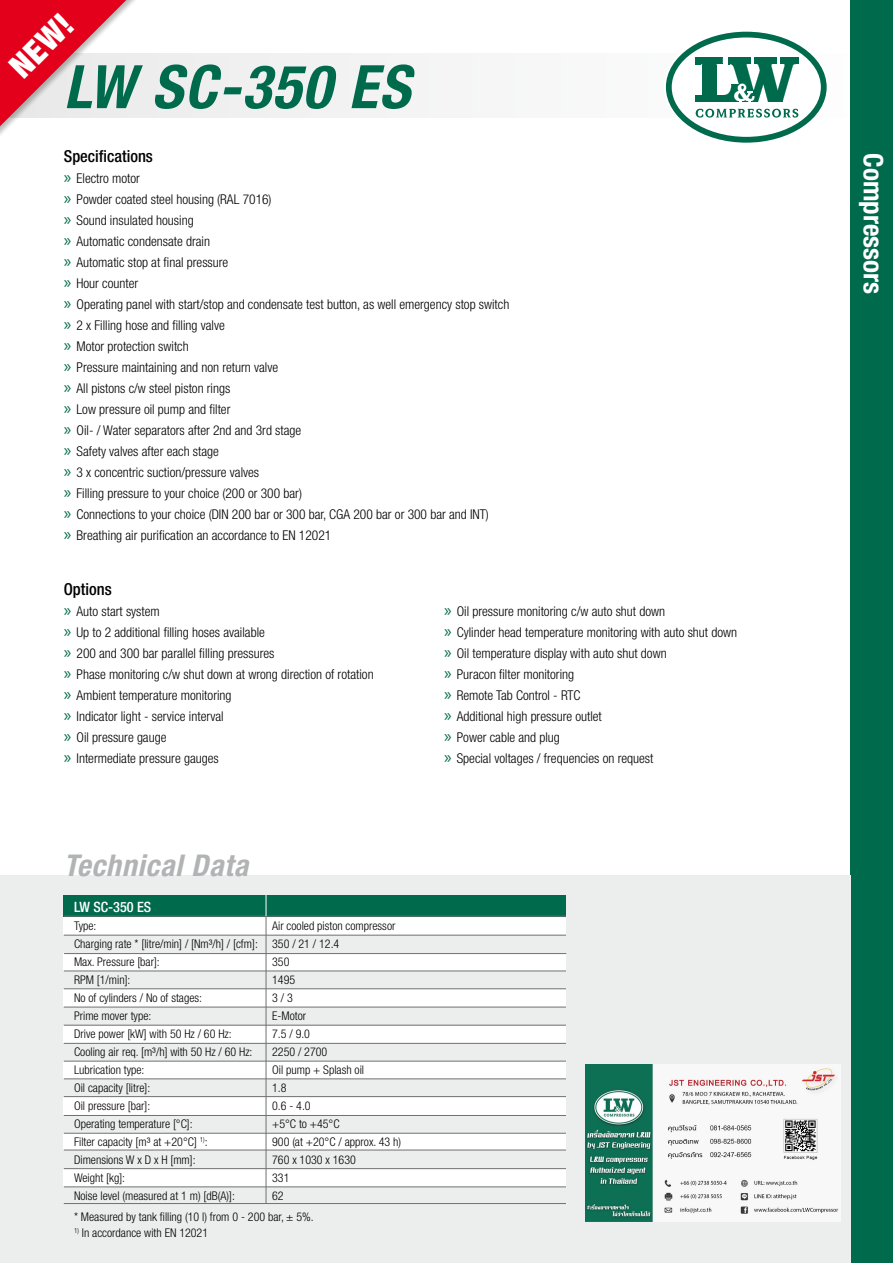
<style>
.page{position:relative;width:893px;height:1263px;background:#fff}
.page>*{position:absolute;margin:0;border:0;box-sizing:border-box;transform-origin:0 0}
.t1{font:italic 700 condensed 60px "Helvetica Neue";letter-spacing:.025em;color:#006a4d}
.t2{font:900 condensed 33px "Helvetica Neue";color:#fff}
.t3{font:italic 700 condensed 30px "Helvetica Neue";letter-spacing:.025em;color:#b1b3b4}
.t4{font:700 condensed 27px "Helvetica Neue";color:#fff}
.t5{font:500 condensed 16.5px "Helvetica Neue";color:#000}
.t6{font:500 condensed 14.25px "Helvetica Neue";color:#fff}
.t7{font:300 condensed 13.5px/21px "Helvetica Neue";color:#000}
.t8{font:300 condensed 12px/18px "Helvetica Neue";color:#000}
.s1{font-family:"Myriad Pro";font-weight:400;font-stretch:normal;font-size:18px;color:#006a4d}
</style>
<div class="page">
<div style="left:0;top:54px;width:893px;height:64px;background:#f4f4f5"></div>
<svg style="left:664px;top:30px;width:164px;height:114px"></svg>
<svg style="left:669px;top:35px;width:155px;height:105px;fill:#fff"></svg>
<div style="left:666px;top:32px;width:161px;height:111px;border:6px solid #006a4d;border-radius:50%"></div>
<svg style="left:695px;top:58px;width:104px;height:45px"></svg>
<svg style="left:696px;top:109px;width:102px;height:9px"></svg>
<div style="left:0;top:0;width:152px;height:227px;background:#000;opacity:.27"></div>
<svg style="left:0;top:0;width:146px;height:221px"></svg>
<div style="left:850px;top:0;width:43px;height:1263px;background:#006a4d"></div>
<div style="left:0;top:876px;width:850px;height:387px;background:#eceded"></div>
<div style="left:64px;top:916px;width:502px;height:278px;background:#fff"></div>
<div style="left:64px;top:1187px;width:502px;height:18px;background:#eceded"></div>
<div style="left:64px;top:1150px;width:502px;height:19px;background:#eceded"></div>
<div style="left:64px;top:1115px;width:502px;height:18px;background:#eceded"></div>
<div style="left:64px;top:1079px;width:502px;height:18px;background:#eceded"></div>
<div style="left:64px;top:1043px;width:502px;height:18px;background:#eceded"></div>
<div style="left:64px;top:1007px;width:502px;height:18px;background:#eceded"></div>
<div style="left:64px;top:971px;width:502px;height:18px;background:#eceded"></div>
<hr style="left:64px;top:971px;width:502px;height:1px;background:#707172">
<hr style="left:64px;top:988px;width:502px;height:1px;background:#707172">
<hr style="left:64px;top:1007px;width:502px;height:1px;background:#707172">
<hr style="left:64px;top:1025px;width:502px;height:1px;background:#707172">
<hr style="left:64px;top:1043px;width:502px;height:1px;background:#707172">
<hr style="left:64px;top:1061px;width:502px;height:1px;background:#707172">
<hr style="left:64px;top:1078px;width:502px;height:1px;background:#707172">
<hr style="left:64px;top:1096px;width:502px;height:1px;background:#707172">
<hr style="left:64px;top:1115px;width:502px;height:1px;background:#707172">
<hr style="left:64px;top:1133px;width:502px;height:1px;background:#707172">
<hr style="left:64px;top:1186px;width:502px;height:1px;background:#707172">
<hr style="left:64px;top:1150px;width:502px;height:1px;background:#707172">
<hr style="left:64px;top:1168px;width:502px;height:1px;background:#707172">
<div style="left:64px;top:895px;width:502px;height:21px;background:#006a4d"></div>
<div style="left:64px;top:935px;width:502px;height:18px;background:#eceded"></div>
<hr style="left:64px;top:953px;width:502px;height:1px;background:#707172">
<hr style="left:64px;top:1203px;width:502px;height:1px;background:#707172">
<hr style="left:64px;top:935px;width:502px;height:1px;background:#707172">
<hr style="left:64px;top:916px;width:502px;height:1px;background:#707172">
<svg style="left:266px;top:895px;width:1px;height:21px"></svg>
<hr style="left:266px;top:916px;width:1px;height:287px;background:#707172">
<img style="left:585px;top:1065px;width:255px;height:156px">
<h2 class="t2" style="left:1px;top:57px;width:76px;rotate:-45deg">NEW!</h2>
<h1 class="t1" style="left:64px;top:50px;width:348px">LW SC-350 ES</h1>
<p class="t5" style="left:64px;top:146px;width:91px">Specifications</p>
<p class="t7" style="left:64px;top:167px;width:447px"><span class="s1">»</span> Electro motor<br><span class="s1">»</span> Powder coated steel housing (RAL 7016)<br><span class="s1">»</span> Sound insulated housing<br><span class="s1">»</span> Automatic condensate drain<br><span class="s1">»</span> Automatic stop at final pressure<br><span class="s1">»</span> Hour counter<br><span class="s1">»</span> Operating panel with start/stop and condensate test button, as well emergency stop switch <span class="s1">»</span> 2 x Filling hose and filling valve<br><span class="s1">»</span> Motor protection switch<br><span class="s1">»</span> Pressure maintaining and non return valve<br><span class="s1">»</span> All pistons c/w steel piston rings<br><span class="s1">»</span> Low pressure oil pump and filter<br><span class="s1">»</span> Oil- / Water separators after 2nd and 3rd stage<br><span class="s1">»</span> Safety valves after each stage<br><span class="s1">»</span> 3 x concentric suction/pressure valves<br><span class="s1">»</span> Filling pressure to your choice (200 or 300 bar)<br><span class="s1">»</span> Connections to your choice (DIN 200 bar or 300 bar, CGA 200 bar or 300 bar and INT)<br><span class="s1">»</span> Breathing air purification an accordance to EN 12021</p>
<p class="t5" style="left:64px;top:579px;width:49px">Options</p>
<p class="t7" style="left:64px;top:600px;width:311px"><span class="s1">»</span> Auto start system<br><span class="s1">»</span> Up to 2 additional filling hoses available<br><span class="s1">»</span> 200 and 300 bar parallel filling pressures<br><span class="s1">»</span> Phase monitoring c/w shut down at wrong direction of rotation <span class="s1">»</span> Ambient temperature monitoring<br><span class="s1">»</span> Indicator light - service interval<br><span class="s1">»</span> Oil pressure gauge<br><span class="s1">»</span> Intermediate pressure gauges</p>
<p class="t7" style="left:444px;top:601px;width:295px"><span class="s1">»</span> Oil pressure monitoring c/w auto shut down<br><span class="s1">»</span> Cylinder head temperature monitoring with auto shut down <span class="s1">»</span> Oil temperature display with auto shut down<br><span class="s1">»</span> Puracon filter monitoring<br><span class="s1">»</span> Remote Tab Control - RTC<br><span class="s1">»</span> Additional high pressure outlet<br><span class="s1">»</span> Power cable and plug<br><span class="s1">»</span> Special voltages / frequencies on request</p>
<h3 class="t3" style="left:64px;top:847px;width:186px">Technical Data</h3>
<p class="t6" style="left:74px;top:898px;width:79px">LW SC-350 ES</p>
<p class="t8" style="left:74px;top:916px;width:185px">Type:<br>Charging rate * [litre/min] / [Nm³/h] / [cfm]:<br>Max. Pressure [bar]:<br>RPM [1/min]:<br>No of cylinders / No of stages:<br>Prime mover type:<br>Drive power [kW] with 50 Hz / 60 Hz:<br>Cooling air req. [m³/h] with 50 Hz / 60 Hz:<br>Lubrication type:<br>Oil capacity [litre]:<br>Oil pressure [bar]:<br>Operating temperature [°C]:<br>Filter capacity [m³ at +20°C] <sup>1)</sup>:<br>Dimensions W x D x H [mm]:<br>Weight [kg]:<br>Noise level (measured at 1 m) [dB(A)]:</p>
<p class="t8" style="left:74px;top:1207px;width:241px">* Measured by tank filling (10 l) from 0 - 200 bar, ± 5%.</p>
<p class="t8" style="left:74px;top:1224px;width:136px"><sup>1)</sup> In accordance with EN 12021</p>
<p class="t8" style="left:272px;top:917px;width:131px">Air cooled piston compressor<br>350 / 21 / 12.4<br>350<br>1495<br>3 / 3<br>E-Motor<br>7.5 / 9.0<br>2250 / 2700<br>Oil pump + Splash oil<br>1.8<br>0.6 - 4.0<br>+5°C to +45°C<br>900 (at +20°C / approx. 43 h)<br>760 x 1030 x 1630<br>331<br>62</p>
<h3 class="t4" style="left:890px;top:153px;width:142px;rotate:90deg">Compressors</h3>
</div>
